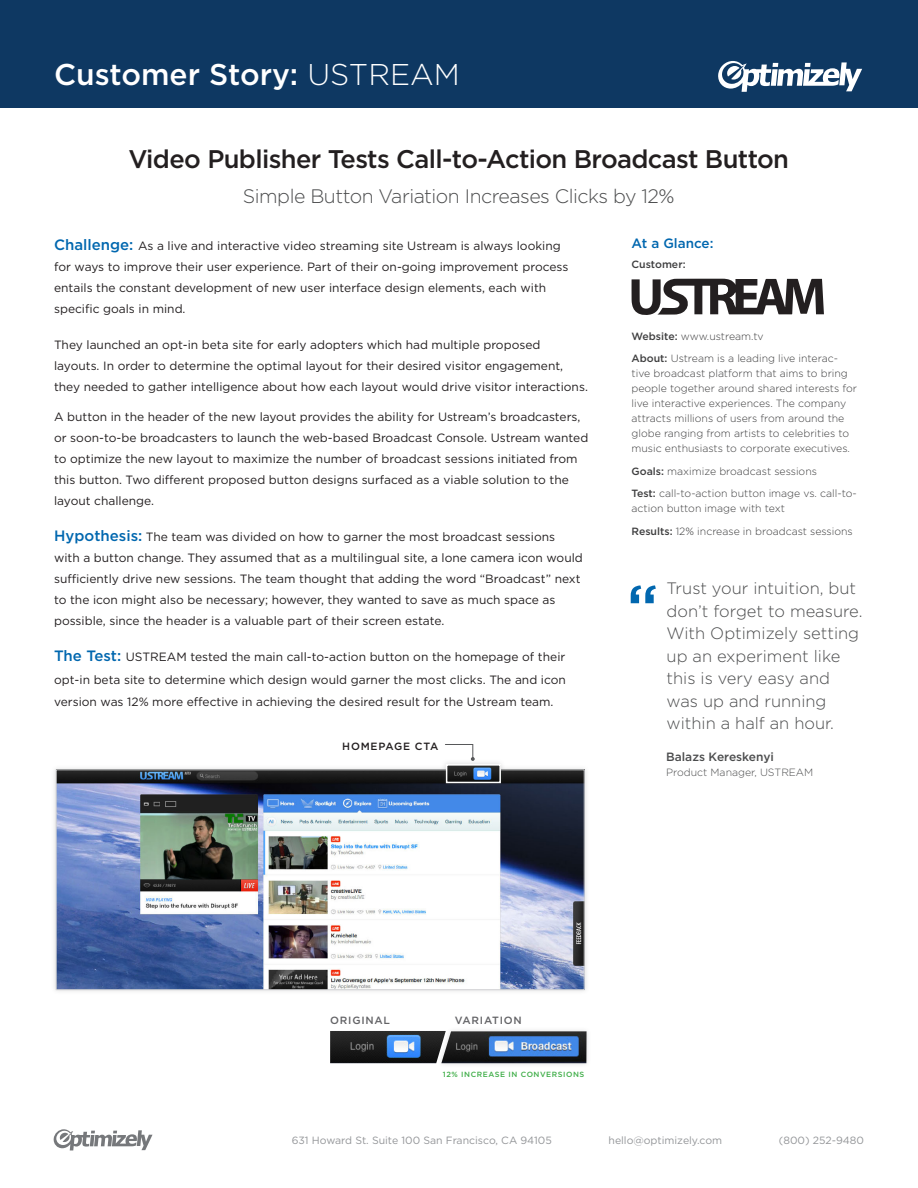
<style>
.page{position:relative;width:918px;height:1188px;background:#fff}
.page>*{position:absolute;margin:0;border:0;box-sizing:border-box;transform-origin:0 0}
.t1{font:500 63px "Gotham";color:#0167af}
.t2{font:500 30px "Gotham";color:#fff}
.t3{font:500 25.5px "Gotham";letter-spacing:-.025em;color:#231f20}
.t4{font:300 19.5px "Gotham";letter-spacing:-.025em;color:#4b4c4d}
.Last_paragraph_of_se{font:300 16.5px/22.5px "Gotham";color:#4b4c4d}
.t5{font:500 13.5px "Gotham";color:#0167af}
.Last_paragraph_of_se-2{font:12px/21px "Gotham";color:#231f20}
.Content_paragraph_st{font:12px/21px "Gotham";color:#231f20}
.t6{font:500 12px "Gotham";color:#4b4c4d}
.t7{font:300 10.5px/15px "Gotham";color:#3e3e3f}
.t8{font:10.5px "Gotham";color:#939598}
.t9{font:300 10.5px "Gotham";color:#4b4c4d}
.t10{font:500 10.5px "Gotham";letter-spacing:.075em;color:#636366}
.t11{font:500 10.5px "Gotham";letter-spacing:.075em;color:#231f20}
.t12{font:500 10.5px "Gotham";color:#3e3e3f}
.t13{font:500 7.5px "Gotham";letter-spacing:.075em;color:#40ae49}
.s1{font-weight:300}
.s2{font-weight:500;font-size:15px;color:#0167af}
.s3{font-weight:500}
</style>
<div class="page">
<svg style="left:53px;top:1129px;width:100px;height:21px"></svg>
<div style="left:0;top:0;width:918px;height:108px;background:#0e3862"></div>
<svg style="left:718px;top:61px;width:144px;height:31px"></svg>
<div style="left:51px;top:764px;width:539px;height:231px;background:#57585a;opacity:.2"></div>
<img style="left:58px;top:772px;width:525px;height:216px">
<div style="left:56px;top:770px;width:529px;height:220px;border:1px solid #d1d2d4"></div>
<div style="left:437px;top:1026px;width:155px;height:42px;background:#57585a;opacity:.2"></div>
<img style="left:446px;top:1031px;width:141px;height:32px">
<img style="left:330px;top:1031px;width:116px;height:32px">
<div style="left:441px;top:759px;width:65px;height:29px;background:#57585a;opacity:.2"></div>
<img style="left:449px;top:767px;width:49px;height:13px">
<div style="left:446px;top:764px;width:55px;height:19px;border:2px solid #fff"></div>
<svg style="left:445px;top:744px;width:30px;height:17px"></svg>
<svg style="left:632px;top:279px;width:192px;height:36px"></svg>
<p class="t2" style="left:54px;top:55px;width:407px">Customer Story: <span class="s1">USTREAM</span></p>
<p class="t3" style="left:128px;top:142px;width:662px">Video Publisher Tests Call-to-Action Broadcast Button</p>
<p class="t4" style="left:243px;top:184px;width:433px">Simple Button Variation Increases Clicks by 12%</p>
<p class="Last_paragraph_of_se-2" style="left:54px;top:235px;width:516px"><span class="s2">Challenge:</span> As a live and interactive video streaming site Ustream is always looking for ways to improve their user experience. Part of their on-going improvement process entails the constant development of new user interface design elements, each with specific goals in mind.</p>
<p class="Content_paragraph_st" style="left:54px;top:334px;width:535px">They launched an opt-in beta site for early adopters which had multiple proposed layouts. In order to determine the optimal layout for their desired visitor engagement, they needed to gather intelligence about how each layout would drive visitor interactions.</p>
<p class="Last_paragraph_of_se-2" style="left:54px;top:406px;width:536px">A button in the header of the new layout provides the ability for Ustream’s broadcasters, or soon-to-be broadcasters to launch the web-based Broadcast Console. Ustream wanted to optimize the new layout to maximize the number of broadcast sessions initiated from this button. Two different proposed button designs surfaced as a viable solution to the layout challenge.</p>
<p class="Last_paragraph_of_se-2" style="left:54px;top:526px;width:530px"><span class="s2">Hypothesis:</span> The team was divided on how to garner the most broadcast sessions with a button change. They assumed that as a multilingual site, a lone camera icon would sufficiently drive new sessions. The team thought that adding the word “Broadcast” next to the icon might also be necessary; however, they wanted to save as much space as possible, since the header is a valuable part of their screen estate.</p>
<p class="Content_paragraph_st" style="left:54px;top:646px;width:513px;line-height:22.5px;text-align:justify"><span class="s2">The Test:</span> USTREAM tested the main call-to-action button on the homepage of their opt-in beta site to determine which design would garner the most clicks. The and icon version was 12% more effective in achieving the desired result for the Ustream team.</p>
<p class="t11" style="left:342px;top:739px;width:98px">HOMEPAGE CTA</p>
<p class="t5" style="left:632px;top:235px;width:83px">At a Glance:</p>
<p class="t12" style="left:632px;top:257px;width:56px">Customer:</p>
<p class="t7" style="left:632px;top:328px;width:134px"><span class="s3">Website:</span> www.ustream.tv</p>
<p class="t7" style="left:632px;top:351px;width:227px"><span class="s3">About:</span> Ustream is a leading live interac&shy;tive broadcast platform that aims to bring people together around shared interests for live interactive experiences. The company attracts millions of users from around the globe ranging from artists to celebrities to music enthusiasts to corporate executives.</p>
<p class="t7" style="left:632px;top:463px;width:187px"><span class="s3">Goals:</span> maximize broadcast sessions</p>
<p class="t7" style="left:632px;top:486px;width:227px"><span class="s3">Test:</span> call-to-action button image vs. call-to&shy;action button image with text</p>
<p class="t7" style="left:632px;top:523px;width:223px"><span class="s3">Results:</span> 12% increase in broadcast sessions</p>
<p class="t1" style="left:627px;top:566px;width:33px">“</p>
<p class="Last_paragraph_of_se" style="left:667px;top:577px;width:197px">Trust your intuition, but don’t forget to measure.<br>With Optimizely setting up an experiment like this is very easy and was up and running within a half an hour.</p>
<p class="t6" style="left:666px;top:749px;width:109px">Balazs Kereskenyi</p>
<p class="t9" style="left:666px;top:766px;width:149px">Product Manager, USTREAM</p>
<p class="t10" style="left:330px;top:1013px;width:62px">ORIGINAL</p>
<p class="t10" style="left:455px;top:1013px;width:69px">VARIATION</p>
<p class="t13" style="left:443px;top:1069px;width:143px">12% INCREASE IN CONVERSIONS</p>
<p class="t8" style="left:292px;top:1133px;width:262px">631 Howard St. Suite 100 San Francisco, CA 94105</p>
<p class="t8" style="left:609px;top:1133px;width:115px">hello@optimizely.com</p>
<p class="t8" style="left:779px;top:1133px;width:87px">(800) 252-9480</p>
</div>
